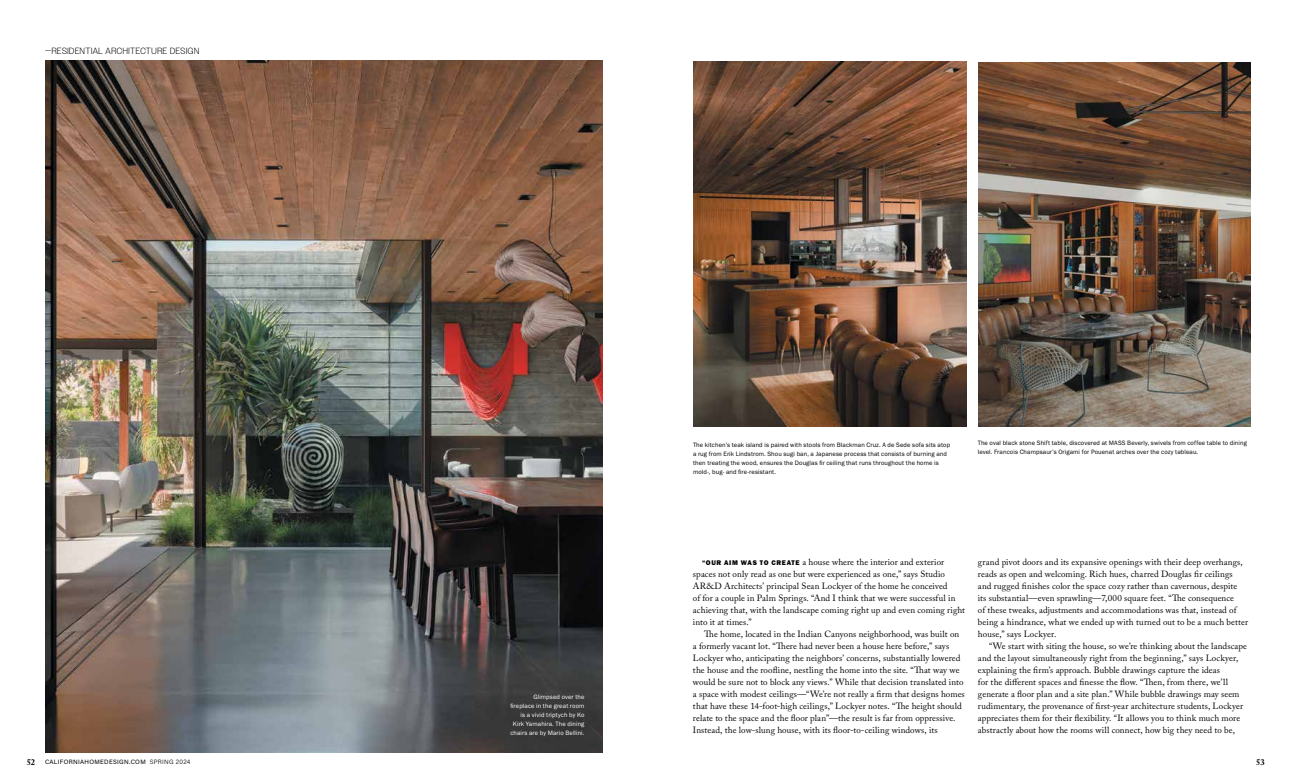
<style>
.page{position:relative;width:1296px;height:783px;background:#fff}
.page>*{position:absolute;margin:0;border:0;box-sizing:border-box;transform-origin:0 0}
.t1{font:9px/12px "Adobe Caslon Pro";letter-spacing:.01em;color:#000}
.t2{font:300 9px "Owners";letter-spacing:.065em;color:#000}
.t3{font:700 8.5px "Adobe Caslon Pro";color:#000}
.t4{font:6.5px/9px "Franklin Gothic URW Boo";letter-spacing:.015em;color:#000}
.t5{font:6.5px/9px "Franklin Gothic URW Boo";letter-spacing:.015em;color:#fff;text-align:right}
.t6{font:6.2px "Acumin Variable Concept";letter-spacing:.05em;color:#000}
.s1{font-family:"Franklin Gothic URW Hea";font-size:7px}
.s2{font-family:"Adobe Caslon Pro";font-weight:700;font-size:8.5px}
</style>
<div class="page">
<img style="left:45px;top:60px;width:558px;height:693px">
<img style="left:693px;top:61px;width:274px;height:365px">
<img style="left:978px;top:62px;width:273px;height:364px">
<p class="t2" style="left:45px;top:46px;width:156px">—RESIDENTIAL ARCHITECTURE DESIGN</p>
<p class="t5" style="left:510px;top:692px;width:76px">Glimpsed over the fireplace in the great room is a vivid triptych by Ko<br>Kirk Yamahira. The dining chairs are by Mario Bellini.</p>
<p class="t4" style="left:693px;top:440px;width:259px">The kitchen’s teak island is paired with stools from Blackman Cruz. A de Sede sofa sits atop a rug from Erik Lindstrom. Shou sugi ban, a Japanese process that consists of burning and then treating the wood, ensures the Douglas fir ceiling that runs throughout the home is mold-, bug- and fire-resistant.</p>
<p class="t4" style="left:978px;top:438px;width:271px">The oval black stone Shift table, discovered at MASS Beverly, swivels from coffee table to dining level. Francois Champsaur’s Origami for Pouenat arches over the cozy tableau.</p>
<p class="t1" style="left:693px;top:556px;width:274px;text-indent:9px"><span class="s1">“OUR AIM WAS TO CREATE</span> a house where the interior and exterior spaces not only read as one but were experienced as one,” says Studio AR&amp;D Architects’ principal Sean Lockyer of the home he conceived<br>of for a couple in Palm Springs. “And I think that we were successful in achieving that, with the landscape coming right up and even coming right into it at times.”</p>
<p class="t1" style="left:693px;top:627px;width:273px;text-indent:11px">The home, located in the Indian Canyons neighborhood, was built on a formerly vacant lot. “There had never been a house here before,” says Lockyer who, anticipating the neighbors’ concerns, substantially lowered the house and the roofline, nestling the home into the site. “That way we would be sure not to block any views.” While that decision translated into a space with modest ceilings—“We’re not really a firm that designs homes that have these 14-foot-high ceilings,” Lockyer notes. “The height should relate to the space and the floor plan”—the result is far from oppressive.<br>Instead, the low-slung house, with its floor-to-ceiling windows, its</p>
<p class="t1" style="left:978px;top:555px;width:272px">grand pivot doors and its expansive openings with their deep overhangs, reads as open and welcoming. Rich hues, charred Douglas fir ceilings and rugged finishes color the space cozy rather than cavernous, despite<br>its substantial—even sprawling—7,000 square feet. “The consequence<br>of these tweaks, adjustments and accommodations was that, instead of being a hindrance, what we ended up with turned out to be a much better house,” says Lockyer.</p>
<p class="t1" style="left:978px;top:639px;width:271px;text-indent:11px">“We start with siting the house, so we’re thinking about the landscape and the layout simultaneously right from the beginning,” says Lockyer, explaining the firm’s approach. Bubble drawings capture the ideas<br>for the different spaces and finesse the flow. “Then, from there, we’ll generate a floor plan and a site plan.” While bubble drawings may seem rudimentary, the provenance of first-year architecture students, Lockyer appreciates them for their flexibility. “It allows you to think much more abstractly about how the rooms will connect, how big they need to be,</p>
<p class="t6" style="left:27px;top:758px;width:165px"><span class="s2">52</span> CALIFORNIAHOMEDESIGN.COM SPRING 2024</p>
<p class="t3" style="left:1256px;top:757px;width:10px">53</p>
</div>
